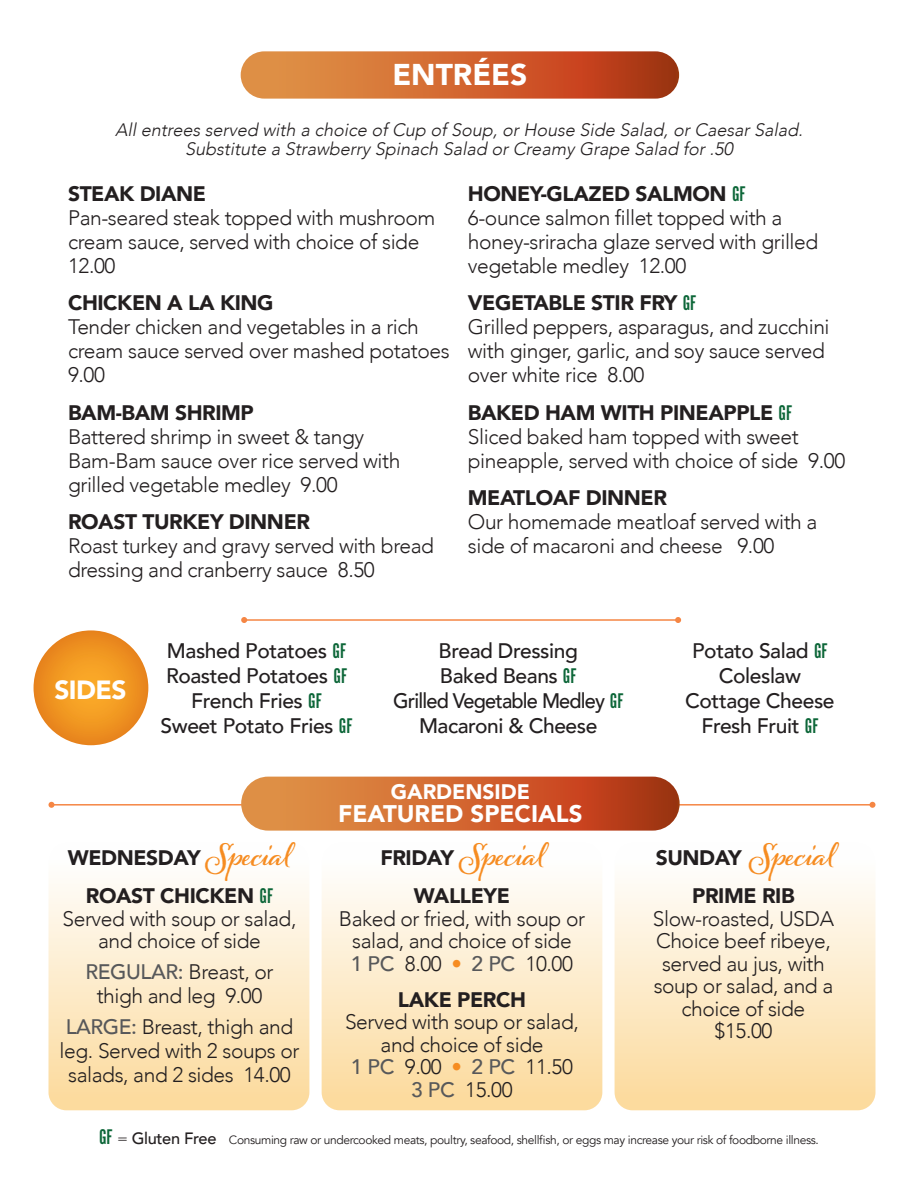
<style>
.page{position:relative;width:918px;height:1188px;background:#fff}
.page>*{position:absolute;margin:0;border:0;box-sizing:border-box;transform-origin:0 0}
.t1{font:700 31.5px "Alana";letter-spacing:-.02em;color:#f68c21}
.t2{font:900 30px "Avenir";color:#fff}
.t3{font:900 26.25px "Avenir";letter-spacing:-.02em;color:#fff}
.t4{font:900 24px "Avenir";color:#fff}
.t5{font:300 21px/24px "Avenir";letter-spacing:-.02em;color:#231f20}
.t6{font:500 21px "Avenir";letter-spacing:-.02em;color:#231f20}
.t7{font:900 21px "Avenir";letter-spacing:-.02em;color:#231f20}
.t8{font:500 21px "Avenir";letter-spacing:-.04em;color:#231f20;scale:.95 1}
.t9{font:900 21px "Avenir";color:#fff}
.t10{font:italic 300 18px "Avenir";color:#231f20}
.t11{font:12px "Avenir";letter-spacing:-.03em;color:#231f20}
.s1{font-family:"Alternate Got No 1 D";font-weight:400;font-size:22.05px;color:#0c6638}
.s2{font-family:"Alana";font-weight:700;font-size:31.5px;color:#f68c21}
.s3{font-family:"Avenir";font-weight:900;font-size:21px;color:#231f20}
.s4{font-weight:900}
.s5{font-weight:500;color:#57585a}
.s6{color:#f68c21}
.s7{font-family:"Alternate Got No 1 D";font-size:22.05px;color:#0c6638}
.s8{font-weight:300;font-size:16.35px}
.s9{font-weight:500;font-size:16.35px}
</style>
<div class="page">
<hr style="left:51px;top:804px;width:822px;height:2px;background:#f58644">
<svg style="left:870px;top:802px;width:6px;height:6px"></svg>
<svg style="left:48px;top:802px;width:6px;height:6px"></svg>
<div style="left:48px;top:842px;width:261px;height:268px;background:linear-gradient(to bottom,#feffff,#fcd99b);border-radius:18px"></div>
<div style="left:615px;top:842px;width:261px;height:268px;background:linear-gradient(to bottom,#feffff,#fcd99b);border-radius:18px"></div>
<div style="left:322px;top:842px;width:280px;height:268px;background:linear-gradient(to bottom,#feffff,#fcd99b);border-radius:18px"></div>
<svg style="left:241px;top:51px;width:438px;height:48px;background:#ce6632"></svg>
<svg style="left:241px;top:777px;width:439px;height:54px;background:#ce6530"></svg>
<hr style="left:244px;top:619px;width:434px;height:2px;background:#f58644">
<svg style="left:675px;top:617px;width:6px;height:6px"></svg>
<svg style="left:241px;top:617px;width:6px;height:6px"></svg>
<svg style="left:34px;top:630px;width:114px;height:115px;background:#ef9421"></svg>
<p class="t2" style="left:392px;top:49px;width:137px">ENTRÉES</p>
<p class="t10" style="left:115px;top:119px;width:693px">Allentrees served with a choice of Cup of Soup,orHouse Side Salad,orCaesarSalad.</p>
<p class="t10" style="left:185px;top:138px;width:553px">Substitute a Strawberry Spinach Salad orCreamy Grape Salad for.50</p>
<p class="t7" style="left:68px;top:176px;width:140px">STEAK DIANE</p>
<p class="t5" style="left:68px;top:206px;width:369px">Pan-seared steak topped with mushroom cream sauce, served with choice of side<br>12.00</p>
<p class="t7" style="left:68px;top:285px;width:207px">CHICKEN A LA KING</p>
<p class="t5" style="left:68px;top:315px;width:383px">Tender chicken and vegetables in a rich cream sauce served over mashed potatoes<br>9.00</p>
<p class="t7" style="left:68px;top:395px;width:187px">BAM-BAM SHRIMP</p>
<p class="t5" style="left:68px;top:425px;width:334px">Battered shrimp in sweet &amp; tangy<br>Bam-Bam sauce over rice served with grilled vegetable medley 9.00</p>
<p class="t7" style="left:68px;top:504px;width:244px">ROAST TURKEY DINNER</p>
<p class="t5" style="left:68px;top:534px;width:368px">Roast turkey and gravy served with bread dressing and cranberry sauce 8.50</p>
<p class="t7" style="left:468px;top:176px;width:279px">HONEY-GLAZED SALMON <span class="s1">GF</span></p>
<p class="t5" style="left:468px;top:206px;width:352px">6-ounce salmon fillet topped with a honey-sriracha glaze served with grilled vegetable medley 12.00</p>
<p class="t7" style="left:468px;top:285px;width:230px">VEGETABLE STIR FRY <span class="s1">GF</span></p>
<p class="t5" style="left:468px;top:315px;width:363px">Grilled peppers, asparagus, and zucchini with ginger, garlic, and soy sauce served over white rice 8.00</p>
<p class="t7" style="left:468px;top:395px;width:326px">BAKED HAM WITH PINEAPPLE <span class="s1">GF</span></p>
<p class="t5" style="left:468px;top:425px;width:379px">Sliced baked ham topped with sweet pineapple, served with choice of side 9.00</p>
<p class="t7" style="left:468px;top:480px;width:201px">MEATLOAF DINNER</p>
<p class="t5" style="left:468px;top:510px;width:351px">Our homemade meatloaf served with a side of macaroni and cheese 9.00</p>
<p class="t3" style="left:54px;top:667px;width:74px">SIDES</p>
<p class="t6" style="left:167px;top:632px;width:181px">Mashed Potatoes <span class="s1">GF</span></p>
<p class="t6" style="left:166px;top:657px;width:183px">Roasted Potatoes <span class="s1">GF</span></p>
<p class="t6" style="left:191px;top:682px;width:132px">French Fries <span class="s1">GF</span></p>
<p class="t6" style="left:161px;top:707px;width:193px">Sweet Potato Fries <span class="s1">GF</span></p>
<p class="t6" style="left:439px;top:632px;width:141px">Bread Dressing</p>
<p class="t6" style="left:440px;top:657px;width:138px">Baked Beans <span class="s1">GF</span></p>
<p class="t8" style="left:393px;top:682px;width:244px">Grilled Vegetable Medley <span class="s1">GF</span></p>
<p class="t6" style="left:419px;top:707px;width:180px">Macaroni &amp; Cheese</p>
<p class="t9" style="left:391px;top:774px;width:141px">GARDENSIDE</p>
<p class="t4" style="left:338px;top:793px;width:246px">FEATURED SPECIALS</p>
<p class="t6" style="left:692px;top:632px;width:137px">Potato Salad <span class="s1">GF</span></p>
<p class="t6" style="left:719px;top:657px;width:84px">Coleslaw</p>
<p class="t6" style="left:685px;top:682px;width:151px">Cottage Cheese</p>
<p class="t6" style="left:701px;top:707px;width:119px">Fresh Fruit <span class="s1">GF</span></p>
<p class="t7" style="left:68px;top:839px;width:224px">WEDNESDAY <span class="s2">Special</span></p>
<p class="t1" style="left:380px;top:835px;width:165px"><span class="s3">FRIDAY</span> Special</p>
<p class="t1" style="left:656px;top:835px;width:179px"><span class="s3">SUNDAY</span> Special</p>
<p class="t5" style="left:63px;top:885px;width:235px;line-height:22.5px;text-align:center"><span class="s4">ROAST CHICKEN</span> <span class="s1">GF<br></span>Served with soup or salad, and choice of side</p>
<p class="t5" style="left:85px;top:960px;width:190px;text-align:center"><span class="s5">REGULAR:</span> Breast, or thigh and leg 9.00</p>
<p class="t5" style="left:60px;top:1015px;width:241px;text-align:center"><span class="s5">LARGE:</span> Breast, thigh and leg. Served with 2 soups or salads, and 2 sides 14.00</p>
<p class="t5" style="left:339px;top:885px;width:248px;line-height:22.5px;text-align:center"><span class="s4">WALLEYE<br></span>Baked or fried, with soup or salad, and choice of side<br><span class="s5">1 PC</span> 8.00 <span class="s6">•</span> <span class="s5">2 PC</span> 10.00</p>
<p class="t5" style="left:345px;top:988px;width:235px;line-height:22.5px;text-align:center"><span class="s4">LAKE PERCH<br></span>Served with soup or salad, and choice of side<br><span class="s5">1 PC</span> 9.00 <span class="s6">•</span> <span class="s5">2 PC</span> 11.50<br><span class="s5">3 PC</span> 15.00</p>
<p class="t5" style="left:653px;top:885px;width:183px;line-height:22.5px;text-align:center"><span class="s4">PRIME RIB<br></span>Slow-roasted, USDA<br>Choice beef ribeye, served au jus, with soup or salad, and a choice of side $15.00</p>
<p class="t11" style="left:99px;top:1133px;width:721px"><span class="s7">GF</span> <span class="s8">=</span> <span class="s9">Gluten Free</span> Consuming raw or undercooked meats, poultry, seafood, shellfish, or eggs may increase your risk of foodborne illness.</p>
</div>
